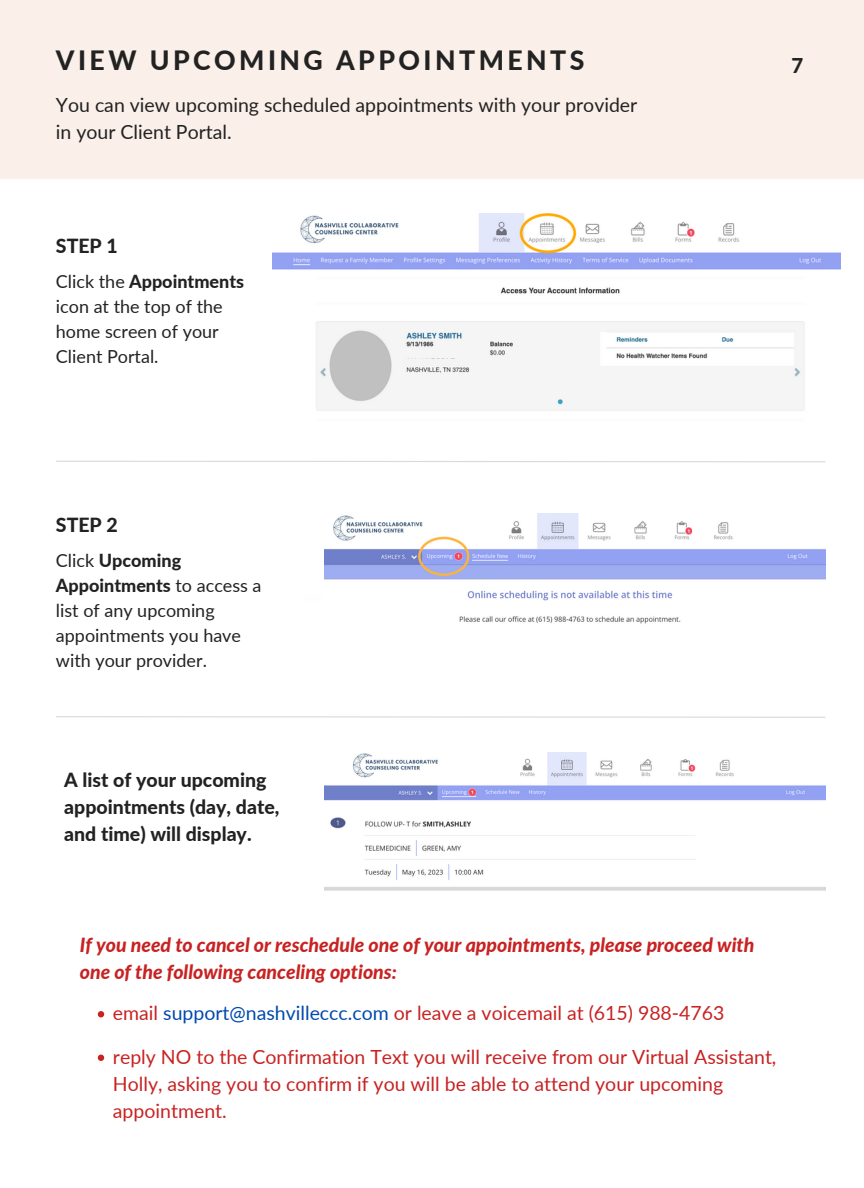
<style>
.page{position:relative;width:864px;height:1188px;background:#fff}
.page>*{position:absolute;margin:0;border:0;box-sizing:border-box;transform-origin:0 0}
.t1{font:800 26.7px "Lato";letter-spacing:.13em;color:#222}
.t2{font:800 20.4px "Lato";color:#222}
.t3{font:19.5px/27px "Lato";color:#c82222}
.t4{font:italic 800 19.5px/27px "Lato";color:#c82222}
.t5{font:19.5px/27px "Lato";color:#222}
.t6{font:800 19.5px/27px "Lato";color:#222}
.t7{font:18px/25px "Lato";color:#222}
.s1{font-weight:800}
.s2{color:#004aad}
</style>
<div class="page">
<div style="left:0;top:0;width:864px;height:178px;background:#faefe9"></div>
<svg style="left:56px;top:460px;width:770px;height:3px"></svg>
<img style="left:272px;top:213px;width:568px;height:198px">
<img style="left:325px;top:513px;width:500px;height:111px">
<svg style="left:56px;top:716px;width:770px;height:2px"></svg>
<img style="left:325px;top:752px;width:500px;height:139px">
<svg style="left:98px;top:1011px;width:6px;height:6px"></svg>
<svg style="left:98px;top:1055px;width:6px;height:6px"></svg>
<div style="left:404px;top:359px;width:56px;height:6px;background:#f4f4f4"></div>
<p class="t1" style="left:56px;top:44px;width:530px">VIEW UPCOMING APPOINTMENTS</p>
<p class="t2" style="left:792px;top:53px;width:13px">7</p>
<p class="t5" style="left:56px;top:91px;width:583px">You can view upcoming scheduled appointments with your provider in your Client Portal.</p>
<p class="t6" style="left:56px;top:232px;width:63px">STEP 1</p>
<p class="t7" style="left:56px;top:269px;width:190px">Click the <span class="s1">Appointments </span>icon at the top of the home screen of your<br>Client Portal.</p>
<p class="t6" style="left:56px;top:511px;width:63px">STEP 2</p>
<p class="t7" style="left:56px;top:547px;width:207px">Click <span class="s1">Upcoming<br>Appointments</span> to access a list of any upcoming appointments you have with your provider.</p>
<p class="t6" style="left:64px;top:766px;width:217px">A list of your upcoming appointments (day, date, and time) will display.</p>
<p class="t4" style="left:80px;top:931px;width:676px">If you need to cancel or reschedule one of your appointments, please proceed with one of the following canceling options:</p>
<p class="t3" style="left:113px;top:999px;width:613px">email <span class="s2">support@nashvilleccc.com</span> or leave a voicemail at (615) 988-4763</p>
<p class="t3" style="left:113px;top:1043px;width:665px">reply NO to the Confirmation Text you will receive from our Virtual Assistant,<br>Holly, asking you to confirm if you will be able to attend your upcoming appointment.</p>
</div>
